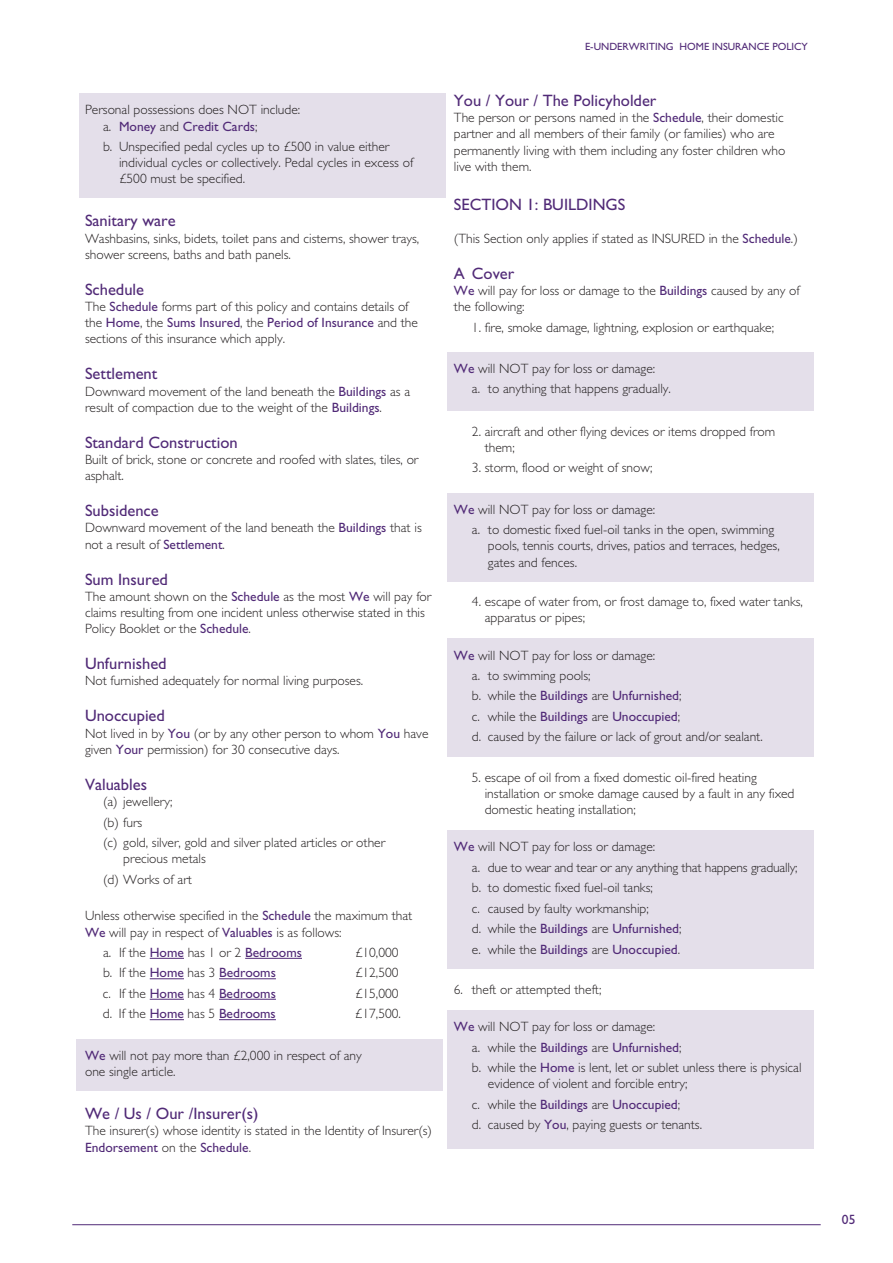
<style>
.page{position:relative;width:893px;height:1263px;background:#fff}
.page>*{position:absolute;margin:0;border:0;box-sizing:border-box;transform-origin:0 0}
.t1{font:16.5px "Gill Sans";color:#512a77}
.t2{font:300 13.5px/16.2px "Gill Sans";color:#231f20}
.t3{font:13.5px "Gill Sans";color:#512a77}
.t4{font:10.5px "Gill Sans";color:#512a77}
.s1{font-weight:400;color:#512a77}
.s2{font-weight:300;color:#231f20}
</style>
<div class="page">
<hr style="left:72px;top:1224px;width:749px;height:1px;background:#512a77">
<hr style="left:150px;top:958px;width:34px;height:1px;background:#512a77">
<hr style="left:245px;top:958px;width:57px;height:1px;background:#512a77">
<hr style="left:150px;top:978px;width:34px;height:1px;background:#512a77">
<hr style="left:219px;top:978px;width:57px;height:1px;background:#512a77">
<hr style="left:150px;top:999px;width:34px;height:1px;background:#512a77">
<hr style="left:219px;top:999px;width:57px;height:1px;background:#512a77">
<hr style="left:150px;top:1019px;width:34px;height:1px;background:#512a77">
<hr style="left:219px;top:1019px;width:57px;height:1px;background:#512a77">
<div style="left:79px;top:94px;width:366px;height:104px;background:#e4dfea"></div>
<div style="left:77px;top:1039px;width:366px;height:52px;background:#e4dfea"></div>
<div style="left:448px;top:352px;width:366px;height:59px;background:#e4dfea"></div>
<div style="left:448px;top:493px;width:366px;height:88px;background:#e4dfea"></div>
<div style="left:448px;top:639px;width:366px;height:118px;background:#e4dfea"></div>
<div style="left:448px;top:830px;width:366px;height:139px;background:#e4dfea"></div>
<div style="left:448px;top:1010px;width:366px;height:139px;background:#e4dfea"></div>
<p class="t2" style="left:103px;top:102px;width:199px;text-indent:-18px">Personal possessions does NOT include: a. <span class="s1">Money</span> and <span class="s1">Credit Cards</span>;</p>
<p class="t2" style="left:119px;top:138px;width:296px;text-indent:-16px">b. Unspecified pedal cycles up to £500 in value either individual cycles or collectively. Pedal cycles in excess of £500 must be specified.</p>
<p class="t1" style="left:85px;top:211px;width:92px">Sanitary ware</p>
<p class="t2" style="left:85px;top:230px;width:336px">Washbasins, sinks, bidets, toilet pans and cisterns, shower trays, shower screens, baths and bath panels.</p>
<p class="t1" style="left:85px;top:280px;width:61px">Schedule</p>
<p class="t2" style="left:85px;top:298px;width:334px">The <span class="s1">Schedule</span> forms part of this policy and contains details of the <span class="s1">Home</span>, the <span class="s1">Sums Insured</span>, the <span class="s1">Period of Insurance</span> and the sections of this insurance which apply.</p>
<p class="t1" style="left:85px;top:364px;width:74px">Settlement</p>
<p class="t2" style="left:85px;top:383px;width:327px">Downward movement of the land beneath the <span class="s1">Buildings</span> as a result of compaction due to the weight of the <span class="s1">Buildings</span>.</p>
<p class="t1" style="left:85px;top:433px;width:154px">Standard Construction</p>
<p class="t2" style="left:85px;top:451px;width:335px">Built of brick, stone or concrete and roofed with slates, tiles, or asphalt.</p>
<p class="t1" style="left:85px;top:501px;width:75px">Subsidence</p>
<p class="t2" style="left:85px;top:520px;width:338px">Downward movement of the land beneath the <span class="s1">Buildings</span> that is not a result of <span class="s1">Settlement</span>.</p>
<p class="t1" style="left:85px;top:570px;width:84px">Sum Insured</p>
<p class="t2" style="left:85px;top:588px;width:348px">The amount shown on the <span class="s1">Schedule</span> as the most <span class="s1">We</span> will pay for claims resulting from one incident unless otherwise stated in this<br>Policy Booklet or the <span class="s1">Schedule</span>.</p>
<p class="t1" style="left:85px;top:654px;width:83px">Unfurnished</p>
<p class="t2" style="left:85px;top:673px;width:280px">Not furnished adequately for normal living purposes.</p>
<p class="t1" style="left:85px;top:706px;width:81px">Unoccupied</p>
<p class="t2" style="left:85px;top:725px;width:345px">Not lived in by <span class="s1">You</span> (or by any other person to whom <span class="s1">You</span> have given <span class="s1">Your</span> permission) for 30 consecutive days.</p>
<p class="t1" style="left:85px;top:775px;width:64px">Valuables</p>
<p class="t2" style="left:103px;top:791px;width:284px;line-height:20.4px">(a) jewellery;<br>(b) furs<br>(c) gold, silver, gold and silver plated articles or other</p>
<p class="t2" style="left:103px;top:848px;width:104px;line-height:20.4px;text-indent:20px">precious metals (d) Works of art</p>
<p class="t2" style="left:85px;top:908px;width:329px">Unless otherwise specified in the <span class="s1">Schedule</span> the maximum that<br><span class="s1">We</span> will pay in respect of <span class="s1">Valuables</span> is as follows:</p>
<p class="t2" style="left:103px;top:944px;width:200px">a. If the <span class="s1">Home</span> has 1 or 2 <span class="s1">Bedrooms</span></p>
<p class="t2" style="left:355px;top:944px;width:45px">£10,000</p>
<p class="t3" style="left:103px;top:965px;width:174px"><span class="s2">b. If the</span> Home <span class="s2">has 3</span> Bedrooms</p>
<p class="t2" style="left:355px;top:965px;width:45px">£12,500</p>
<p class="t3" style="left:103px;top:985px;width:174px"><span class="s2">c. If the</span> Home <span class="s2">has 4</span> Bedrooms</p>
<p class="t2" style="left:355px;top:985px;width:45px">£15,000</p>
<p class="t3" style="left:103px;top:1006px;width:174px"><span class="s2">d. If the</span> Home <span class="s2">has 5</span> Bedrooms</p>
<p class="t2" style="left:355px;top:1006px;width:47px">£17,500.</p>
<p class="t2" style="left:85px;top:1047px;width:278px"><span class="s1">We</span> will not pay more than £2,000 in respect of any one single article.</p>
<p class="t1" style="left:85px;top:1104px;width:175px">We / Us / Our /Insurer(s)</p>
<p class="t2" style="left:85px;top:1123px;width:349px">The insurer(s) whose identity is stated in the Identity of Insurer(s)<br><span class="s1">Endorsement</span> on the <span class="s1">Schedule</span>.</p>
<p class="t4" style="left:585px;top:41px;width:111px">E-Underwriti ng HOME</p>
<p class="t4" style="left:712px;top:41px;width:97px">insurance policy</p>
<p class="t1" style="left:454px;top:91px;width:204px">You / Your / The Policyholder</p>
<p class="t2" style="left:454px;top:110px;width:333px">The person or persons named in the <span class="s1">Schedule</span>, their domestic partner and all members of their family (or families) who are permanently living with them including any foster children who live with them.</p>
<p class="t1" style="left:454px;top:195px;width:173px">Section 1: Buildi ngs</p>
<p class="t2" style="left:454px;top:230px;width:345px">(This Section only applies if stated as INSURED in the <span class="s1">Schedule</span>.)</p>
<p class="t1" style="left:454px;top:264px;width:62px">ACover</p>
<p class="t2" style="left:454px;top:282px;width:347px"><span class="s1">We</span> will pay for loss or damage to the <span class="s1">Buildings</span> caused by any of the following:</p>
<p class="t2" style="left:472px;top:319px;width:304px">1. fire, smoke damage, lightning, explosion or earthquake;</p>
<p class="t2" style="left:472px;top:358px;width:200px;line-height:20.4px;text-indent:-18px"><span class="s1">We</span> will NOT pay for loss or damage:<br>a. to anything that happens gradually.</p>
<p class="t2" style="left:485px;top:423px;width:292px;text-indent:-13px">2. aircraft and other flying devices or items dropped from them;</p>
<p class="t2" style="left:472px;top:460px;width:182px">3. storm, flood or weight of snow;</p>
<p class="t2" style="left:472px;top:499px;width:304px;line-height:20.4px;text-indent:-18px"><span class="s1">We</span> will NOT pay for loss or damage:<br>a. to domestic fixed fuel-oil tanks in the open, swimming</p>
<p class="t2" style="left:488px;top:538px;width:293px">pools, tennis courts, drives, patios and terraces, hedges, gates and fences.</p>
<p class="t2" style="left:485px;top:594px;width:320px;text-indent:-13px">4. escape of water from, or frost damage to, fixed water tanks, apparatus or pipes;</p>
<p class="t2" style="left:472px;top:645px;width:292px;line-height:20.4px;text-indent:-18px"><span class="s1">We</span> will NOT pay for loss or damage:<br>a. to swimming pools;<br>b. while the <span class="s1">Buildings</span> are <span class="s1">Unfurnished</span>;<br>c. while the <span class="s1">Buildings</span> are <span class="s1">Unoccupied</span>;<br>d. caused by the failure or lack of grout and/or sealant.</p>
<p class="t2" style="left:485px;top:769px;width:311px;text-indent:-13px">5. escape of oil from a fixed domestic oil-fired heating installation or smoke damage caused by a fault in any fixed domestic heating installation;</p>
<p class="t2" style="left:472px;top:836px;width:327px;line-height:20.4px;text-indent:-18px"><span class="s1">We</span> will NOT pay for loss or damage:<br>a. due to wear and tear or any anything that happens gradually; b. to domestic fixed fuel-oil tanks;<br>c. caused by faulty workmanship;<br>d. while the <span class="s1">Buildings</span> are <span class="s1">Unfurnished</span>;<br>e. while the <span class="s1">Buildings</span> are <span class="s1">Unoccupied</span>.</p>
<p class="t2" style="left:454px;top:981px;width:149px">6. theft or attempted theft;</p>
<p class="t2" style="left:472px;top:1016px;width:331px;line-height:20.4px;text-indent:-18px"><span class="s1">We</span> will NOT pay for loss or damage:<br>a. while the <span class="s1">Buildings</span> are <span class="s1">Unfurnished</span>;<br>b. while the <span class="s1">Home</span> is lent, let or sublet unless there is physical</p>
<p class="t2" style="left:472px;top:1073px;width:232px;line-height:20.4px;text-indent:16px">evidence of violent and forcible entry;<br>c. while the <span class="s1">Buildings</span> are <span class="s1">Unoccupied</span>;<br>d. caused by <span class="s1">You</span>, paying guests or tenants.</p>
<p class="t3" style="left:842px;top:1211px;width:15px">05</p>
</div>
